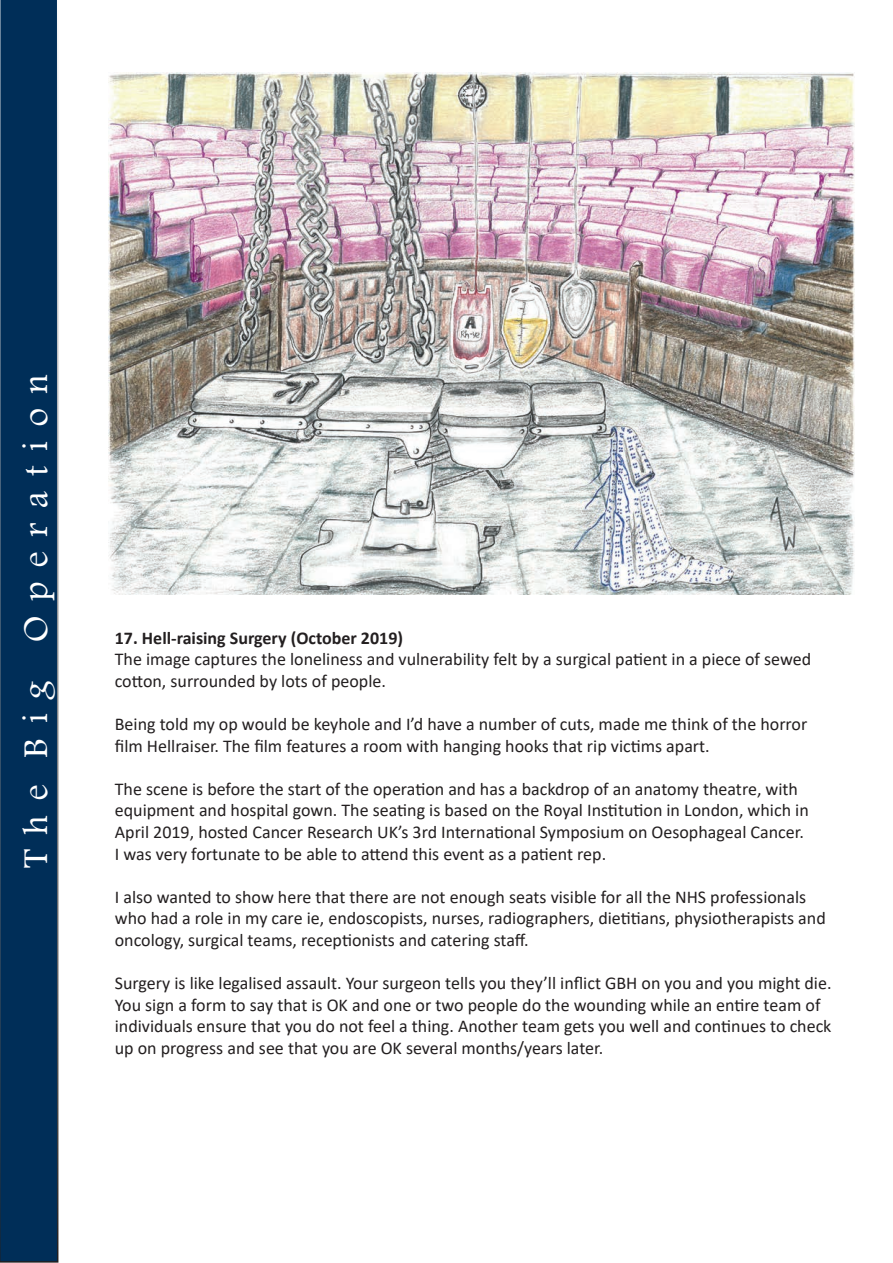
<style>
.page{position:relative;width:893px;height:1263px;background:#fff}
.page>*{position:absolute;margin:0;border:0;box-sizing:border-box;transform-origin:0 0}
.t1{font:36px "Footlight MT Light";color:#fff}
.t2{font:18px/21.6px "Calibri";color:#231f20}
.t3{font:700 18px "Calibri";color:#231f20}
</style>
<div class="page">
<div style="left:0;top:0;width:58px;height:1262px;background:#002e58"></div>
<img style="left:108px;top:72px;width:747px;height:522px">
<h1 class="t1" style="left:14px;top:868px;width:495px;rotate:-90deg">T h e B i g O p e r a t i o n</h1>
<p class="t3" style="left:115px;top:625px;width:290px">17. Hell-raising Surgery (October 2019)</p>
<p class="t2" style="left:115px;top:648px;width:698px">The image captures the loneliness and vulnerability felt by a surgical patient in a piece of sewed cotton, surrounded by lots of people.</p>
<p class="t2" style="left:115px;top:713px;width:694px">Being told my op would be keyhole and I’d have a number of cuts, made me think of the horror film Hellraiser. The film features a room with hanging hooks that rip victims apart.</p>
<p class="t2" style="left:115px;top:777px;width:695px">The scene is before the start of the operation and has a backdrop of an anatomy theatre, with equipment and hospital gown. The seating is based on the Royal Institution in London, which in April 2019, hosted Cancer Research UK’s 3rd International Symposium on Oesophageal Cancer.<br>I was very fortunate to be able to attend this event as a patient rep.</p>
<p class="t2" style="left:115px;top:885px;width:712px">I also wanted to show here that there are not enough seats visible for all the NHS professionals who had a role in my care ie, endoscopists, nurses, radiographers, dietitians, physiotherapists and oncology, surgical teams, receptionists and catering staff.</p>
<p class="t2" style="left:115px;top:972px;width:718px">Surgery is like legalised assault. Your surgeon tells you they’ll inflict GBH on you and you might die.<br>You sign a form to say that is OK and one or two people do the wounding while an entire team of individuals ensure that you do not feel a thing. Another team gets you well and continues to check up on progress and see that you are OK several months/years later.</p>
</div>
